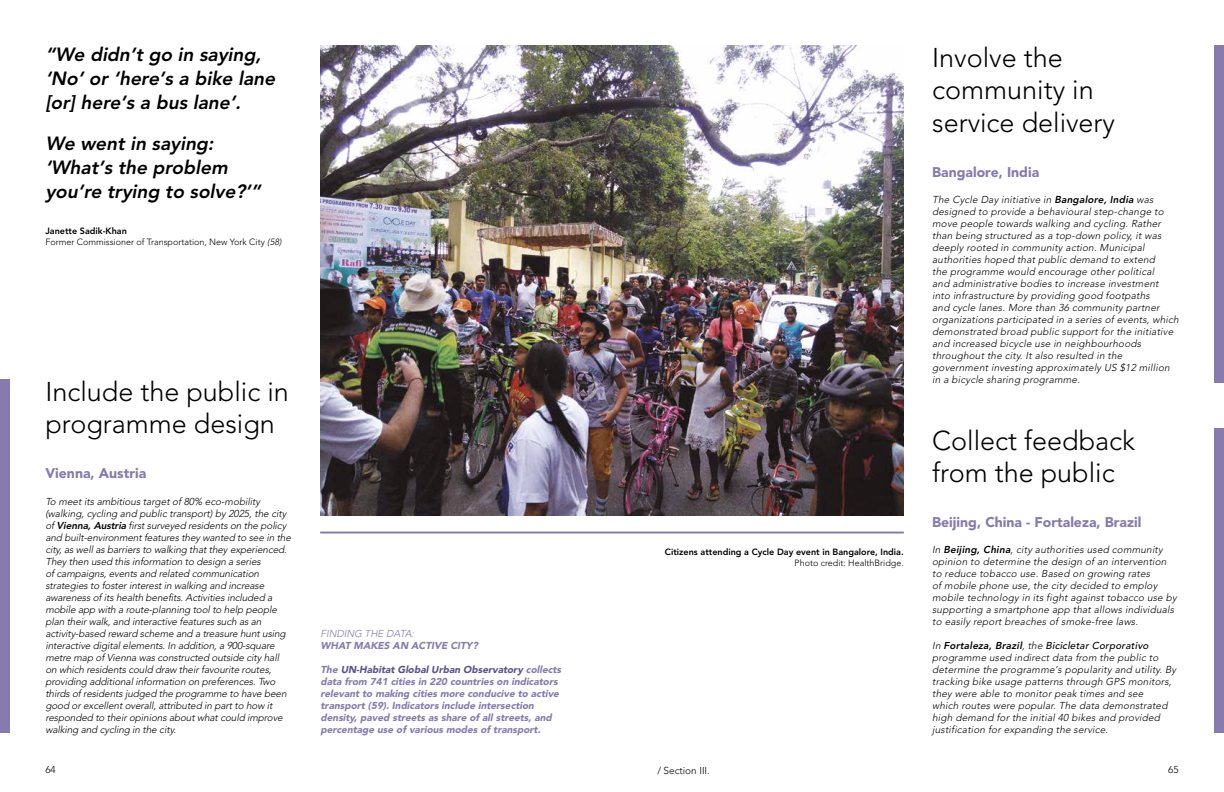
<style>
.page{position:relative;width:1224px;height:792px;background:#fff}
.page>*{position:absolute;margin:0;border:0;box-sizing:border-box;transform-origin:0 0}
.t1{font:300 27px/32.4px "Avenir";color:#000}
.t2{font:italic 800 19px/24px "Avenir";color:#000}
.t3{font:900 14px "Avenir";color:#867aae}
.t4{font:italic 300 10px/12px "Avenir";letter-spacing:.005em;color:#000}
.t5{font:italic 900 10px/12px "Avenir";color:#867aae}
.t6{font:300 10px "Avenir";color:#000}
.t7{font:italic 300 10px "Avenir";color:#867aae}
.t8{font:300 9px/10.8px "Avenir";color:#000}
.t9{font:800 9px "Avenir";color:#000}
.s1{font-weight:800}
.s2{font-style:italic}
.s3{color:#5b5186}
.s4{font-weight:500}
</style>
<div class="page">
<div style="left:0;top:379px;width:10px;height:354px;background:#867aae"></div>
<div style="left:1214px;top:428px;width:10px;height:305px;background:#867aae"></div>
<hr style="left:320px;top:532px;width:584px;height:2px;background:#867aae">
<div style="left:1214px;top:45px;width:10px;height:338px;background:#867aae"></div>
<img style="left:320px;top:46px;width:584px;height:469px">
<h2 class="t2" style="left:45px;top:42px;width:235px">“We didn’t go in saying, ‘No’ or ‘here’s a bike lane [or] here’s a bus lane’.</h2>
<h2 class="t2" style="left:45px;top:131px;width:221px">We went in saying: ‘What’s the problem you’re trying to solve?’”</h2>
<p class="t8" style="left:45px;top:225px;width:239px"><span class="s1">Janette Sadik-Khan<br></span>Former Commissioner of Transportation, New York City <span class="s2">(58)</span></p>
<h1 class="t1" style="left:45px;top:375px;width:245px">Include the public in programme design</h1>
<h3 class="t3" style="left:45px;top:465px;width:102px">Vienna, Austria</h3>
<p class="t4" style="left:45px;top:495px;width:249px">To meetits ambitious targetof 80% eco-mobility (walking,cycling and public transport)by 2025,the city of <span class="s1">Vienna, Austria</span> firstsurveyed residents on the policy and built-environmentfeatures they wanted to see in the city,as wellas barriers to walking thatthey experienced.<br>They then used this information to design a series<br>of campaigns,events and related communication strategies to fosterinterestin walking and increase awareness of its health benefits.Activities included a mobile app with a route-planning toolto help people plan theirwalk,and interactive features such as an activity-based reward scheme and a treasure huntusing interactive digitalelements.In addition,a 900-square metre map of Vienna was constructed outside city hall on which residents could draw theirfavourite routes, providing additionalinformation on preferences.Two thirds of residents judged the programme to have been good orexcellentoverall,attributed in partto how it responded to theiropinions aboutwhatcould improve walking and cycling in the city.</p>
<p class="t7" style="left:321px;top:628px;width:97px">FINDING THE DATA:</p>
<p class="t5" style="left:321px;top:640px;width:161px">WHAT MAKES AN ACTIVE CITY?</p>
<p class="t5" style="left:321px;top:663px;width:244px">The <span class="s3">UN-Habitat Global Urban Observatory</span> collects data from 741 cities in 220 countries on indicators relevant to making cities more conducive to active transport (59). Indicators include intersection density, paved streets as share of all streets, and percentage use of various modes of transport.</p>
<p class="t9" style="left:665px;top:546px;width:240px">Citizens attending a Cycle Day event in Bangalore, India.</p>
<p class="t8" style="left:795px;top:557px;width:111px">Photo credit: HealthBridge.</p>
<h1 class="t1" style="left:932px;top:42px;width:184px">Involve the community in service delivery</h1>
<h3 class="t3" style="left:932px;top:164px;width:109px">Bangalore, India</h3>
<p class="t4" style="left:932px;top:194px;width:250px">The Cycle Day initiative in <span class="s1">Bangalore, India</span> was designed to provide a behavioural step-change to move people towards walking and cycling. Rather than being structured as a top-down policy, it was deeply rooted in community action. Municipal authorities hoped that public demand to extend<br>the programme would encourage other political<br>and administrative bodies to increase investment into infrastructure by providing good footpaths<br>and cycle lanes. More than 36 community partner organizations participated in a series of events, which demonstrated broad public support for the initiative and increased bicycle use in neighbourhoods throughout the city. It also resulted in the government investing approximately US $12 million in a bicycle sharing programme.</p>
<h1 class="t1" style="left:932px;top:424px;width:205px">Collect feedback from the public</h1>
<h3 class="t3" style="left:932px;top:514px;width:211px">Beijing, China - Fortaleza, Brazil</h3>
<p class="t4" style="left:932px;top:544px;width:248px">In <span class="s1">Beijing, China</span>, city authorities used community opinion to determine the design of an intervention to reduce tobacco use. Based on growing rates<br>of mobile phone use, the city decided to employ mobile technology in its fight against tobacco use by supporting a smartphone app that allows individuals to easily report breaches of smoke-free laws.</p>
<p class="t4" style="left:932px;top:639px;width:248px">In <span class="s1">Fortaleza, Brazil</span>, the <span class="s4">Bicicletar Corporativo </span>programme used indirect data from the public to determine the programme’s popularity and utility. By tracking bike usage patterns through GPS monitors, they were able to monitor peak times and see<br>which routes were popular. The data demonstrated high demand for the initial 40 bikes and provided justification for expanding the service.</p>
<p class="t6" style="left:45px;top:763px;width:12px">64</p>
<p class="t6" style="left:657px;top:764px;width:54px">/ Section III.</p>
<p class="t6" style="left:1168px;top:763px;width:12px">65</p>
</div>
